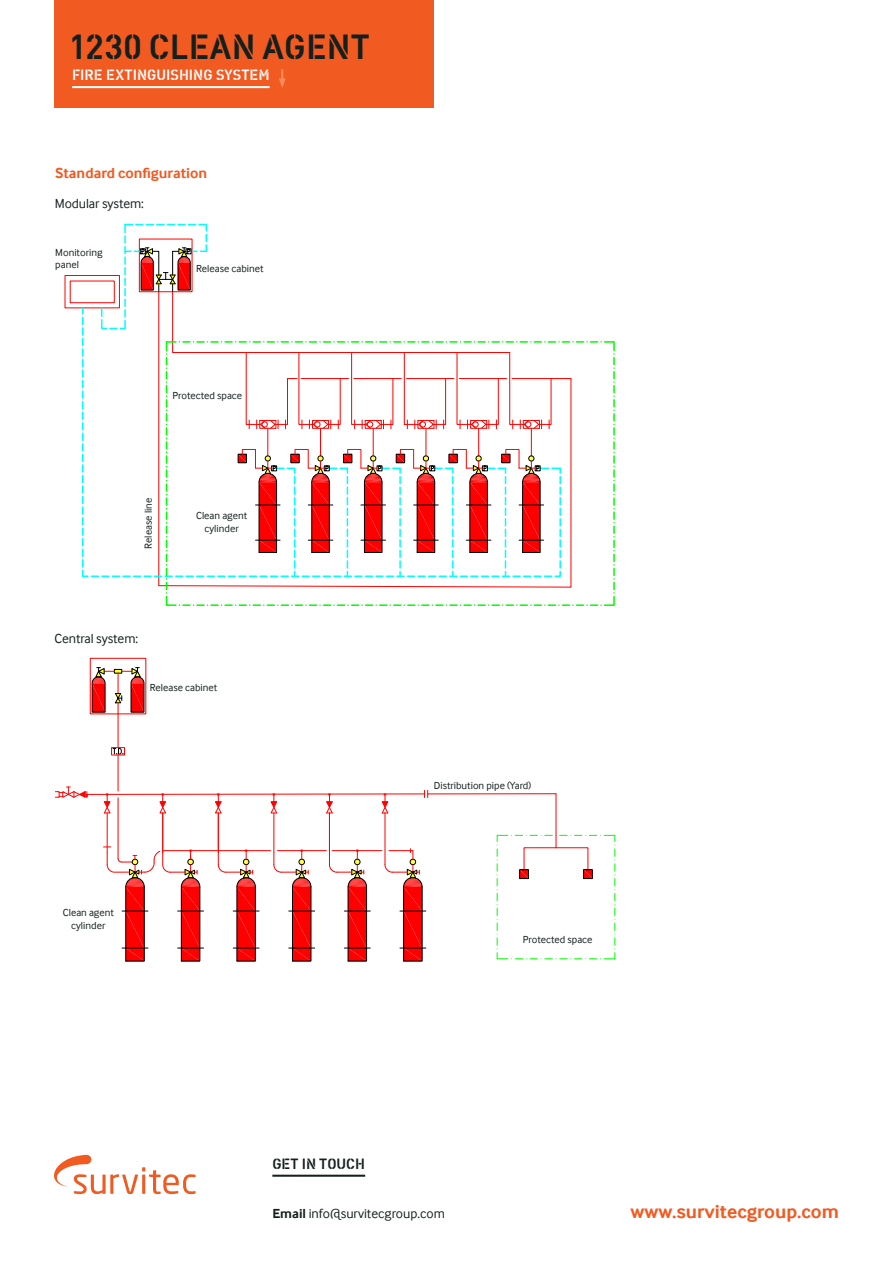
<style>
.page{position:relative;width:893px;height:1263px;background:#fff}
.page>*{position:absolute;margin:0;border:0;box-sizing:border-box;transform-origin:0 0}
.t1{font:36px "Vtg Stencil DIN";color:#14201e}
.t2{font:700 19.5px "Inter Face";color:#f15a21}
.t3{font:15.3px "Vtg Stencil DIN";color:#fff}
.t4{font:15.3px "Vtg Stencil DIN";color:#14201e}
.t5{font:700 15px "Inter Face";color:#f15a21}
.t6{font:13.5px "Inter Face";letter-spacing:-.005em;color:#14201e}
.t7{font:10.5px/12.6px "Inter Face";color:#14201e;text-align:center}
.s1{font-weight:700}
</style>
<div class="page">
<svg style="left:54px;top:1155px;width:142px;height:39px"></svg>
<div style="left:54px;top:0;width:380px;height:107px;background:#f15a21"></div>
<hr style="left:72px;top:86px;width:198px;height:2px;background:#fff">
<svg style="left:279px;top:69px;width:7px;height:19px"></svg>
<svg style="left:64px;top:223px;width:551px;height:383px"></svg>
<div style="left:55px;top:248px;width:68px;height:21px;background:#fff"></div>
<div style="left:196px;top:263px;width:75px;height:11px;background:#fff"></div>
<div style="left:172px;top:390px;width:72px;height:11px;background:#fff"></div>
<div style="left:143px;top:496px;width:11px;height:52px;background:#fff"></div>
<div style="left:191px;top:511px;width:62px;height:23px;background:#fff"></div>
<hr style="left:118px;top:755px;width:1px;height:36px;background:#f00">
<hr style="left:118px;top:714px;width:1px;height:34px;background:#f00">
<div style="left:90px;top:658px;width:56px;height:56px;border:1px solid #f00"></div>
<svg style="left:92px;top:667px;width:53px;height:47px"></svg>
<svg style="left:113px;top:749px;width:9px;height:4px"></svg>
<div style="left:111px;top:747px;width:14px;height:8px;border:1px solid #f00"></div>
<hr style="left:556px;top:794px;width:1px;height:54px;background:#f00">
<hr style="left:428px;top:793px;width:128px;height:1px;background:#f00">
<svg style="left:497px;top:835px;width:118px;height:125px"></svg>
<div style="left:583px;top:869px;width:10px;height:10px;border:1px solid #000"></div>
<svg style="left:55px;top:787px;width:373px;height:174px"></svg>
<div style="left:520px;top:934px;width:75px;height:11px;background:#fff"></div>
<div style="left:57px;top:908px;width:62px;height:22px;background:#fff"></div>
<hr style="left:272px;top:1175px;width:93px;height:2px;background:#14201e">
<h1 class="t1" style="left:71px;top:33px;width:300px">1230 CLEAN AGENT</h1>
<h3 class="t3" style="left:72px;top:69px;width:199px">FIRE EXTINGUISHING SYSTEM</h3>
<h3 class="t5" style="left:55px;top:163px;width:153px">Standard configuration</h3>
<p class="t6" style="left:55px;top:195px;width:91px">Modular system:</p>
<p class="t7" style="left:55px;top:246px;width:49px;text-align:left">Monitoring panel</p>
<p class="t7" style="left:196px;top:262px;width:69px">Release cabinet</p>
<p class="t7" style="left:172px;top:389px;width:71px">Protected space</p>
<p class="t7" style="left:142px;top:548px;width:52px;rotate:-90deg">Release line</p>
<p class="t6" style="left:54px;top:630px;width:85px">Central system:</p>
<p class="t7" style="left:196px;top:509px;width:53px">Clean agent cylinder</p>
<p class="t7" style="left:150px;top:681px;width:69px">Release cabinet</p>
<p class="t7" style="left:63px;top:906px;width:53px">Clean agent cylinder</p>
<p class="t7" style="left:434px;top:779px;width:99px">Distribution pipe (Yard)</p>
<p class="t7" style="left:523px;top:933px;width:71px">Protected space</p>
<h3 class="t4" style="left:272px;top:1158px;width:94px">GET IN TOUCH</h3>
<p class="t6" style="left:272px;top:1205px;width:174px"><span class="s1">Email</span> info@survitecgroup.com</p>
<h2 class="t2" style="left:631px;top:1199px;width:210px">www.survitecgroup.com</h2>
</div>
